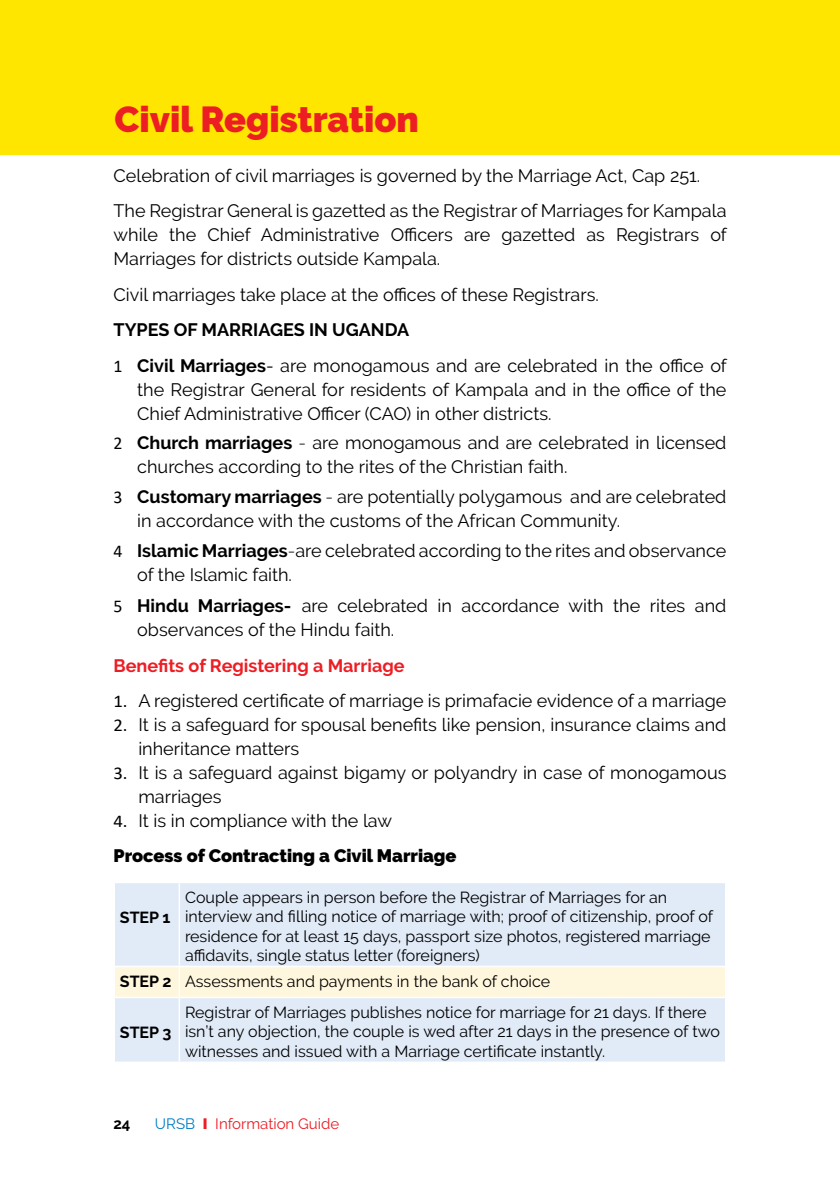
<style>
.page{position:relative;width:840px;height:1191px;background:#fff}
.page>*{position:absolute;margin:0;border:0;box-sizing:border-box;transform-origin:0 0}
.t1{font:900 36px "Raleway";color:#ed1d24}
.t2{font:18px/24px "Raleway";color:#000}
.t3{font:900 18px/35.4px "Raleway";color:#000}
.t4{font:700 18px "Raleway";color:#ed1d24}
.t5{font:16px/19.2px "Raleway";color:#000}
.t6{font:700 16px "Raleway";color:#000}
.t7{font:15px "Raleway";color:#ed1d24}
.t8{font:700 15px "Raleway";color:#000}
.s1{font-weight:700}
.s2{font-family:"Calibri"}
.s3{font-weight:300}
.s4{font-family:"Calibri";font-weight:400}
.s5{font-weight:400}
.s6{color:#007dc5}
.s7{font-weight:900}
</style>
<div class="page">
<div style="left:115px;top:883px;width:609px;height:178px;background:#e1eaf7"></div>
<div style="left:115px;top:967px;width:609px;height:29px;background:#fff7dd"></div>
<hr style="left:178px;top:883px;width:2px;height:82px;background:#fff">
<hr style="left:113px;top:965px;width:66px;height:2px;background:#fff">
<hr style="left:179px;top:965px;width:547px;height:2px;background:#fff">
<hr style="left:178px;top:967px;width:2px;height:29px;background:#fff">
<hr style="left:113px;top:996px;width:66px;height:2px;background:#fff">
<hr style="left:179px;top:996px;width:547px;height:2px;background:#fff">
<hr style="left:178px;top:998px;width:2px;height:63px;background:#fff">
<div style="left:0;top:0;width:839px;height:154px;background:#ffe600"></div>
<h1 class="t1" style="left:115px;top:98px;width:306px">Civil Registration</h1>
<p class="t2" style="left:113px;top:158px;width:614px;line-height:35.4px">Celebration of civil marriages is governed by the Marriage Act, Cap 251.<br>The Registrar General is gazetted as the Registrar of Marriages for Kampala</p>
<p class="t2" style="left:113px;top:223px;width:614px">while the Chief Administrative Officers are gazetted as Registrars of<br>Marriages for districts outside Kampala.</p>
<p class="t2" style="left:113px;top:282px;width:486px">Civil marriages take place at the offices of these Registrars.</p>
<p class="t2" style="left:113px;top:312px;width:614px;line-height:35.4px"><span class="s1">TYPES OF MARRIAGES IN UGANDA<br></span><span class="s2">1</span> <span class="s1">Civil Marriages</span>- are monogamous and are celebrated in the office of</p>
<p class="t2" style="left:137px;top:377px;width:590px">the Registrar General for residents of Kampala and in the office of the<br>Chief Administrative Officer (CAO) in other districts.</p>
<p class="t2" style="left:137px;top:431px;width:590px;text-indent:-24px"><span class="s2">2</span> <span class="s1">Church marriages</span> <span class="s3">-</span> are monogamous and are celebrated in licensed churches according to the rites of the Christian faith.</p>
<p class="t2" style="left:137px;top:484px;width:590px;text-indent:-24px"><span class="s2">3</span> <span class="s1">Customary marriages</span> <span class="s3">-</span> are potentially polygamous and are celebrated in accordance with the customs of the African Community.</p>
<p class="t2" style="left:137px;top:538px;width:590px;text-indent:-24px"><span class="s2">4</span> <span class="s1">Islamic Marriages</span><span class="s3">-</span>are celebrated according to the rites and observance of the Islamic faith.</p>
<p class="t2" style="left:137px;top:594px;width:590px;text-indent:-24px"><span class="s2">5</span> <span class="s1">Hindu Marriages-</span> are celebrated in accordance with the rites and observances of the Hindu faith.</p>
<p class="t4" style="left:113px;top:655px;width:292px">Benefits of Registering a Marriage</p>
<p class="t2" style="left:113px;top:688px;width:614px"><span class="s2">1.</span> A registered certificate of marriage is primafacie evidence of a marriage</p>
<p class="t2" style="left:138px;top:712px;width:589px;text-indent:-25px"><span class="s2">2.</span> It is a safeguard for spousal benefits like pension, insurance claims and inheritance matters</p>
<p class="t2" style="left:138px;top:760px;width:589px;text-indent:-25px"><span class="s2">3.</span> It is a safeguard against bigamy or polyandry in case of monogamous marriages</p>
<p class="t3" style="left:113px;top:803px;width:344px"><span class="s4">4.</span> <span class="s5">It is in compliance with the law<br></span>Process of Contracting a Civil Marriage</p>
<p class="t5" style="left:185px;top:888px;width:529px">Couple appears in person before the Registrar of Marriages for an interview and filling notice of marriage with; proof of citizenship, proof of residence for at least 15 days, passport size photos, registered marriage affidavits, single status letter (foreigners)</p>
<p class="t5" style="left:120px;top:972px;width:431px"><span class="s1">STEP 2</span> Assessments and payments in the bank of choice</p>
<p class="t6" style="left:120px;top:1023px;width:53px">STEP 3</p>
<p class="t6" style="left:120px;top:908px;width:52px">STEP 1</p>
<p class="t5" style="left:185px;top:1003px;width:536px">Registrar of Marriages publishes notice for marriage for 21 days. If there isn’t any objection, the couple is wed after 21 days in the presence of two witnesses and issued with a Marriage certificate instantly.</p>
<p class="t8" style="left:113px;top:1115px;width:19px">24</p>
<p class="t7" style="left:155px;top:1115px;width:186px"><span class="s6">URSB</span> <span class="s7">I</span> Information Guide</p>
</div>
